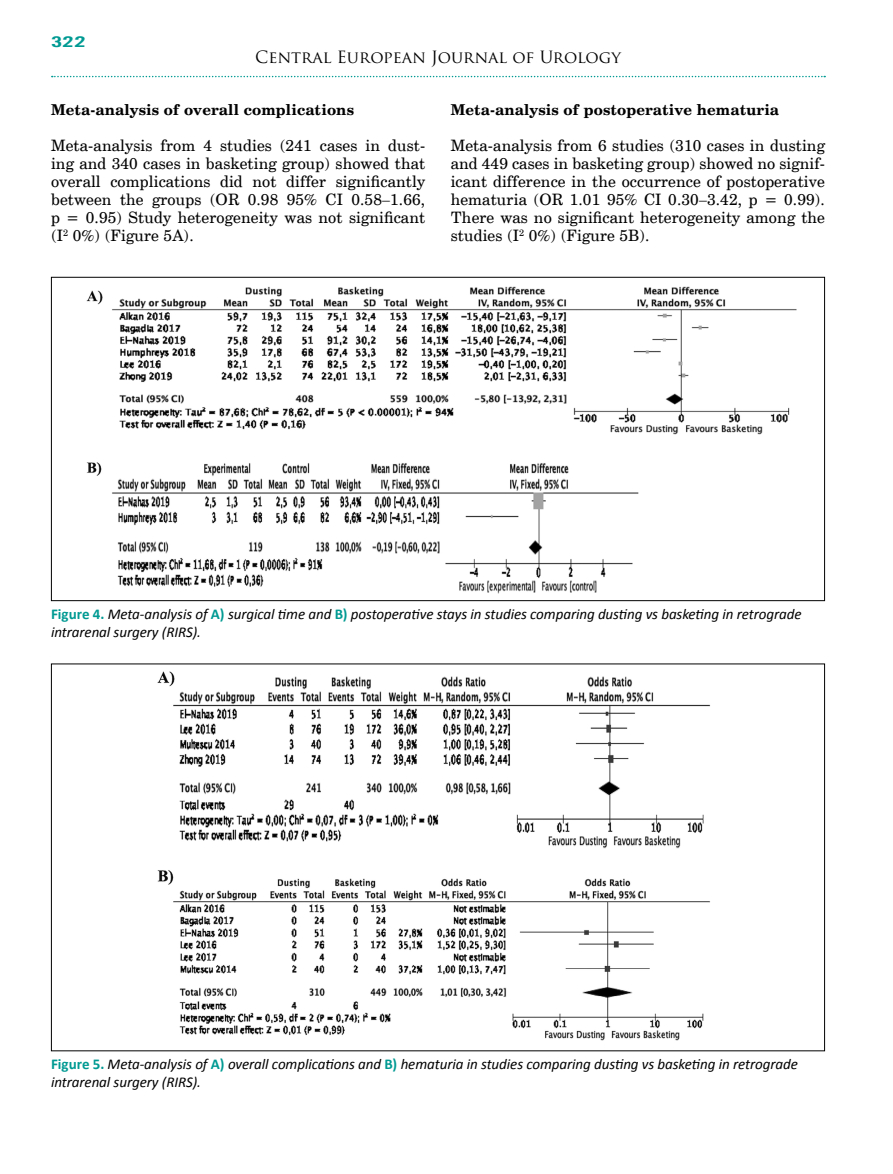
<style>
.page{position:relative;width:893px;height:1174px;background:#fff}
.page>*{position:absolute;margin:0;border:0;box-sizing:border-box;transform-origin:0 0}
.t1{font:16.5px "Trajan Pro";color:#000}
.t2{font:15.75px/18px "Cent Schbook EU";letter-spacing:.01em;color:#000;text-align:justify}
.t3{font:italic 15px/18px "Calibri";letter-spacing:-.005em;color:#000}
.t4{font:700 15px "Cent Schbook EU";letter-spacing:.01em;color:#000}
.t5{font:15px "Alternate Gothic No 2 EU";color:#009a93;scale:2 1}
.s1{font-weight:700;font-style:normal;color:#009a93}
</style>
<div class="page">
<svg style="left:52px;top:76px;width:773px;height:1px"></svg>
<img style="left:86px;top:286px;width:711px;height:308px">
<img style="left:157px;top:671px;width:553px;height:370px">
<p class="t5" style="left:51px;top:33px;width:19px">322</p>
<p class="t1" style="left:255px;top:47px;width:367px">Central European Journal of Urology</p>
<p class="t4" style="left:51px;top:100px;width:304px">Meta-analysis of overall complications</p>
<p class="t2" style="left:51px;top:137px;width:376px">Meta-analysis from 4 studies (241 cases in dust&shy;ing and 340 cases in basketing group) showed that overall complications did not differ significantly between the groups (OR 0.98 95% CI 0.58–1.66, p = 0.95) Study heterogeneity was not significant (I<sup>2</sup> 0%) (Figure 5A).</p>
<p class="t4" style="left:451px;top:100px;width:330px">Meta-analysis of postoperative hematuria</p>
<p class="t2" style="left:451px;top:137px;width:376px">Meta-analysis from 6 studies (310 cases in dusting and 449 cases in basketing group) showed no signif&shy;icant difference in the occurrence of postoperative hematuria (OR 1.01 95% CI 0.30–3.42, p = 0.99).<br>There was no significant heterogeneity among the studies (I<sup>2</sup> 0%) (Figure 5B).</p>
<p class="t3" style="left:51px;top:604px;width:752px"><span class="s1">Figure 4.</span> Meta-analysis of <span class="s1">A)</span> surgical time and <span class="s1">B)</span> postoperative stays in studies comparing dusting vs basketing in retrograde intrarenal surgery (RIRS).</p>
<p class="t3" style="left:51px;top:1054px;width:748px"><span class="s1">Figure 5.</span> Meta-analysis of <span class="s1">A)</span> overall complications and <span class="s1">B)</span> hematuria in studies comparing dusting vs basketing in retrograde intrarenal surgery (RIRS).</p>
</div>
